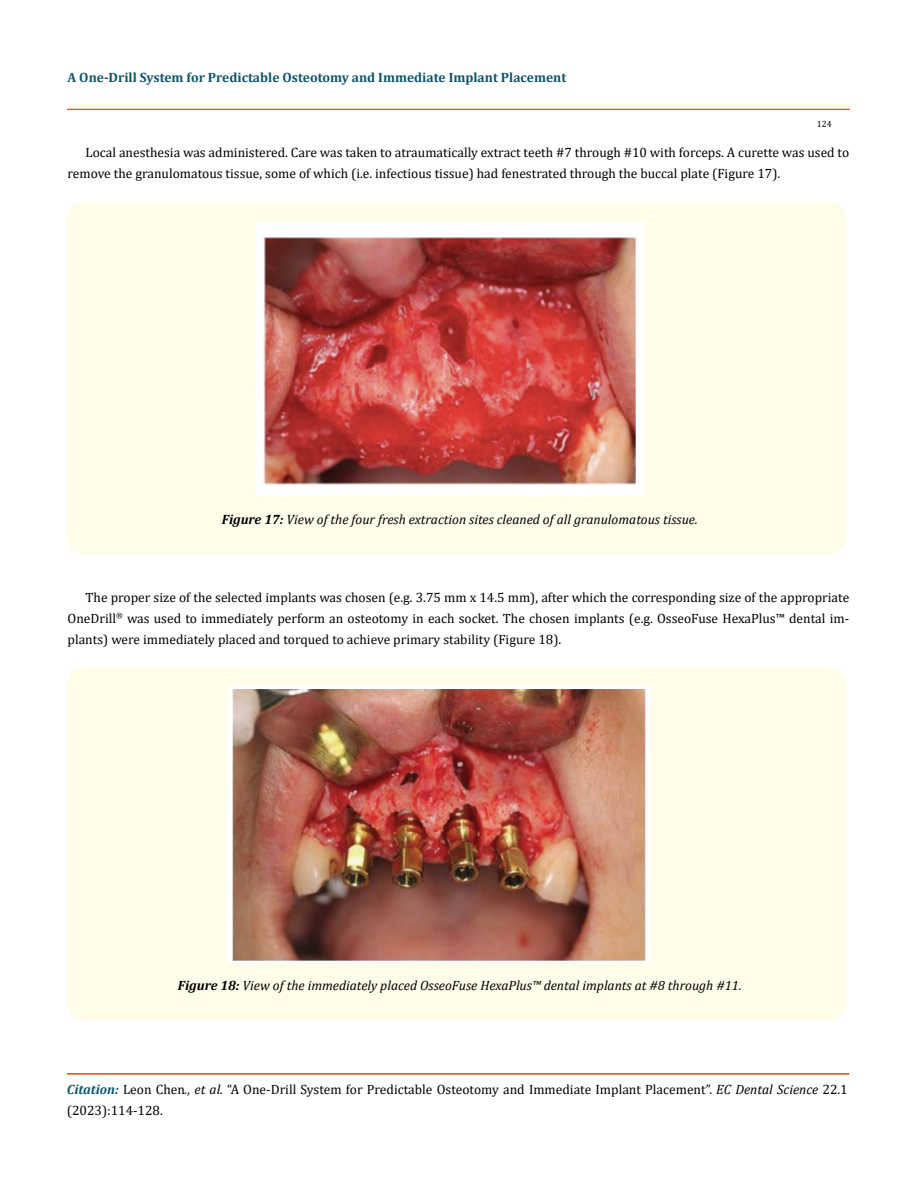
<style>
.page{position:relative;width:917px;height:1188px;background:#fff}
.page>*{position:absolute;margin:0;border:0;box-sizing:border-box;transform-origin:0 0}
.t1{font:13.5px/21px "Cambria";color:#000}
.t2{font:italic 13.5px "Cambria";color:#000}
.t3{font:700 13.5px "Cambria";color:#0e546a}
.t4{font:9px "Cambria";color:#000}
.s1{font-weight:700}
.s2{font-weight:700;font-style:italic;color:#0e546a}
.s3{font-style:italic}
</style>
<div class="page">
<div style="left:67px;top:109px;width:782px;height:1px;border:1px solid #e05d1a"></div>
<div style="left:67px;top:202px;width:779px;height:352px;background:#fffde9;border-radius:18px"></div>
<img style="left:257px;top:223px;width:387px;height:272px">
<div style="left:67px;top:668px;width:779px;height:352px;background:#fffde9;border-radius:18px"></div>
<img style="left:229px;top:686px;width:421px;height:277px">
<p class="t3" style="left:68px;top:68px;width:500px">A One-Drill System for Predictable Osteotomy and Immediate Implant Placement</p>
<p class="t4" style="left:816px;top:118px;width:16px">124</p>
<p class="t1" style="left:68px;top:142px;width:783px;text-indent:18px">Local anesthesia was administered. Care was taken to atraumatically extract teeth #7 through #10 with forceps. A curette was used to remove the granulomatous tissue, some of which (i.e. infectious tissue) had fenestrated through the buccal plate (Figure 17).</p>
<p class="t2" style="left:222px;top:510px;width:477px"><span class="s1">Figure 17:</span> View of the four fresh extraction sites cleaned of all granulomatous tissue.</p>
<p class="t1" style="left:68px;top:586px;width:783px;text-align:justify;text-indent:18px">The proper size of the selected implants was chosen (e.g. 3.75 mm x 14.5 mm), after which the corresponding size of the appropriate OneDrill<sup>®</sup> was used to immediately perform an osteotomy in each socket. The chosen implants (e.g. OsseoFuse HexaPlus™ dental im&shy;plants) were immediately placed and torqued to achieve primary stability (Figure 18).</p>
<p class="t2" style="left:178px;top:976px;width:565px"><span class="s1">Figure 18:</span> View of the immediately placed OsseoFuse HexaPlus™ dental implants at #8 through #11.</p>
<p class="t1" style="left:67px;top:1079px;width:782px"><span class="s2">Citation:</span> Leon Chen<span class="s3">., et al.</span> “A One-Drill System for Predictable Osteotomy and Immediate Implant Placement”. <span class="s3">EC Dental Science</span> 22.1 (2023):114-128.</p>
</div>
